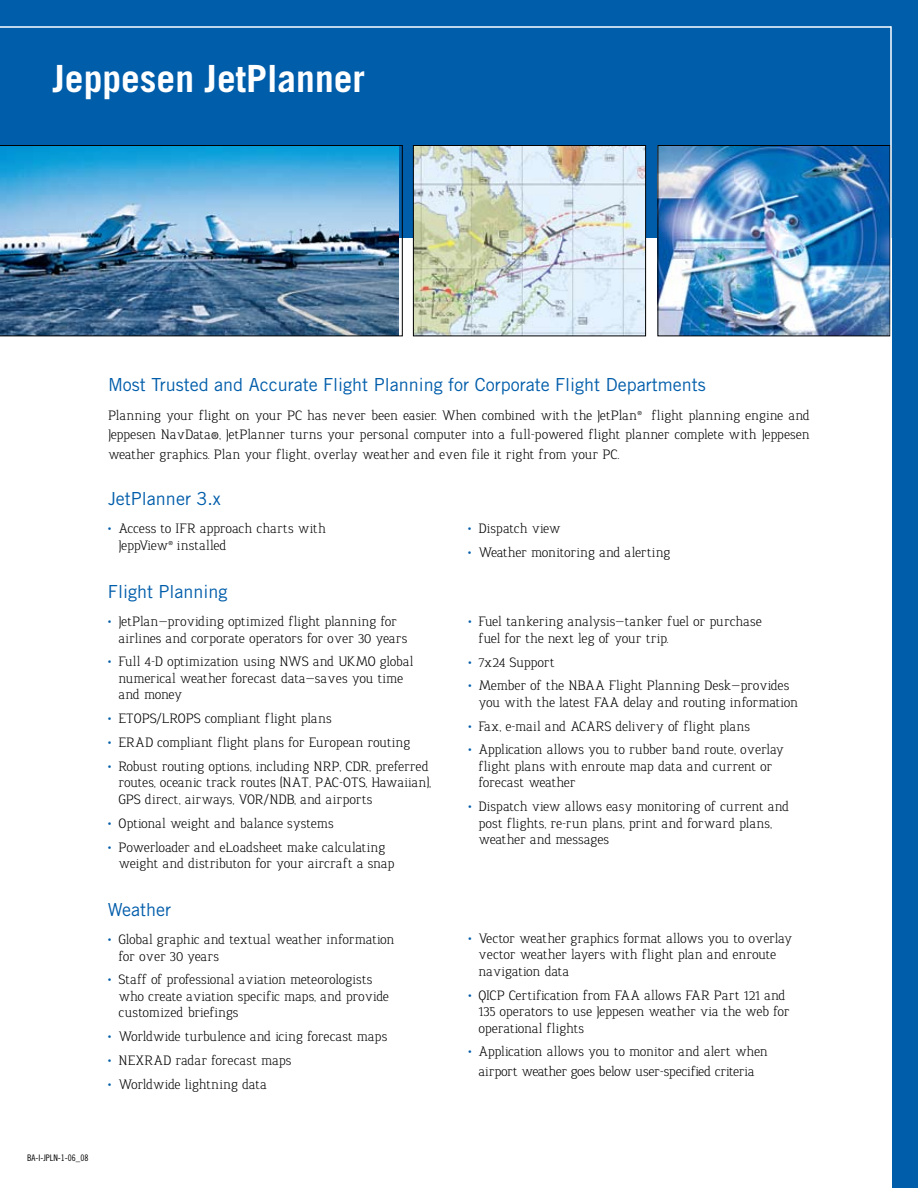
<style>
.page{position:relative;width:918px;height:1188px;background:#005daa}
.page>*{position:absolute;margin:0;border:0;box-sizing:border-box;transform-origin:0 0}
.t1{font:700 37.5px "Trade Gothic";color:#fff}
.t2{font:18px "Trade Gothic LT Std";color:#005daa}
.t3{font:13.5px/16.5px "Terra Slab";letter-spacing:-.02em;color:#000}
.t4{font:13.5px/16.5px "Terra Slab";color:#000}
.t5{font:9px "Trade Gothic Cond Eighteen";color:#000}
.s1{color:#005daa}
</style>
<div class="page">
<div style="left:0;top:238px;width:892px;height:950px;background:#fff"></div>
<hr style="left:0;top:26px;width:891px;height:2px;background:#fff">
<img style="left:0;top:145px;width:403px;height:191px">
<img style="left:415px;top:147px;width:229px;height:187px">
<div style="left:413px;top:145px;width:233px;height:191px;border:1px solid #000"></div>
<img style="left:660px;top:147px;width:228px;height:187px">
<div style="left:658px;top:145px;width:232px;height:191px;border:1px solid #000"></div>
<hr style="left:890px;top:26px;width:2px;height:325px;background:#fff">
<h1 class="t1" style="left:52px;top:56px;width:314px">Jeppesen JetPlanner</h1>
<h2 class="t2" style="left:108px;top:374px;width:599px">Most Trusted and Accurate Flight Planning for Corporate Flight Departments</h2>
<p class="t3" style="left:108px;top:405px;width:703px;line-height:19.8px;text-align:justify">Planning your flight on your PC has never been easier. When combined with the JetPlan<sup>®</sup> flight planning engine and Jeppesen NavData®, JetPlanner turns your personal computer into a full-powered flight planner complete with Jeppesen weather graphics. Plan your flight, overlay weather and even file it right from your PC.</p>
<h2 class="t2" style="left:108px;top:488px;width:114px">JetPlanner 3.x</h2>
<p class="t3" style="left:119px;top:520px;width:209px;text-indent:-11px"><span class="s1">•</span> Access to IFR approach charts with<br>JeppView<sup>®</sup> installed</p>
<p class="t3" style="left:468px;top:520px;width:94px"><span class="s1">•</span> Dispatch view</p>
<p class="t3" style="left:468px;top:544px;width:204px"><span class="s1">•</span> Weather monitoring and alerting</p>
<h2 class="t2" style="left:108px;top:581px;width:121px">Flight Planning</h2>
<p class="t4" style="left:119px;top:613px;width:290px;text-indent:-11px"><span class="s1">•</span> JetPlan—providing optimized flight planning for airlines and corporate operators for over 30 years</p>
<p class="t3" style="left:119px;top:653px;width:297px;text-indent:-11px"><span class="s1">•</span> Full 4-D optimization using NWS and UKMO global numerical weather forecast data—saves you time and money</p>
<p class="t4" style="left:108px;top:710px;width:225px"><span class="s1">•</span> ETOPS/LROPS compliant flight plans</p>
<p class="t3" style="left:108px;top:734px;width:304px"><span class="s1">•</span> ERAD compliant flight plans for European routing</p>
<p class="t3" style="left:119px;top:758px;width:314px;text-indent:-11px"><span class="s1">•</span> Robust routing options, including NRP, CDR, preferred routes, oceanic track routes (NAT, PAC-OTS, Hawaiian),<br>GPS direct, airways, VOR/NDB, and airports</p>
<p class="t3" style="left:108px;top:815px;width:227px"><span class="s1">•</span> Optional weight and balance systems</p>
<p class="t3" style="left:119px;top:838px;width:277px;text-indent:-11px"><span class="s1">•</span> Powerloader and eLoadsheet make calculating weight and distributon for your aircraft a snap</p>
<h2 class="t2" style="left:108px;top:899px;width:65px">Weather</h2>
<p class="t3" style="left:119px;top:931px;width:278px;text-indent:-11px"><span class="s1">•</span> Global graphic and textual weather information for over 30 years</p>
<p class="t3" style="left:119px;top:971px;width:272px;text-indent:-11px"><span class="s1">•</span> Staff of professional aviation meteorologists who create aviation specific maps, and provide customized briefings</p>
<p class="t3" style="left:108px;top:1028px;width:281px"><span class="s1">•</span> Worldwide turbulence and icing forecast maps</p>
<p class="t3" style="left:108px;top:1052px;width:185px"><span class="s1">•</span> NEXRAD radar forecast maps</p>
<p class="t3" style="left:108px;top:1076px;width:161px"><span class="s1">•</span> Worldwide lightning data</p>
<p class="t5" style="left:27px;top:1152px;width:63px">BA-I-JPLN-1-06_08</p>
<p class="t3" style="left:479px;top:613px;width:285px;text-indent:-11px"><span class="s1">•</span> Fuel tankering analysis—tanker fuel or purchase fuel for the next leg of your trip.</p>
<p class="t3" style="left:468px;top:653px;width:88px"><span class="s1">•</span> 7x24 Support</p>
<p class="t3" style="left:479px;top:677px;width:321px;text-indent:-11px"><span class="s1">•</span> Member of the NBAA Flight Planning Desk—provides you with the latest FAA delay and routing information</p>
<p class="t3" style="left:468px;top:718px;width:284px"><span class="s1">•</span> Fax, e-mail and ACARS delivery of flight plans</p>
<p class="t3" style="left:479px;top:741px;width:307px;text-indent:-11px"><span class="s1">•</span> Application allows you to rubber band route, overlay flight plans with enroute map data and current or forecast weather</p>
<p class="t3" style="left:479px;top:798px;width:312px;text-indent:-11px"><span class="s1">•</span> Dispatch view allows easy monitoring of current and post flights, re-run plans, print and forward plans, weather and messages</p>
<p class="t3" style="left:479px;top:930px;width:315px;text-indent:-11px"><span class="s1">•</span> Vector weather graphics format allows you to overlay vector weather layers with flight plan and enroute navigation data</p>
<p class="t3" style="left:479px;top:986px;width:313px;text-indent:-11px"><span class="s1">•</span> QICP Certification from FAA allows FAR Part 121 and<br>135 operators to use Jeppesen weather via the web for operational flights</p>
<p class="t3" style="left:468px;top:1042px;width:301px;line-height:19.5px;text-align:center"><span class="s1">•</span> Application allows you to monitor and alert when airport weather goes below user-specified criteria</p>
</div>
